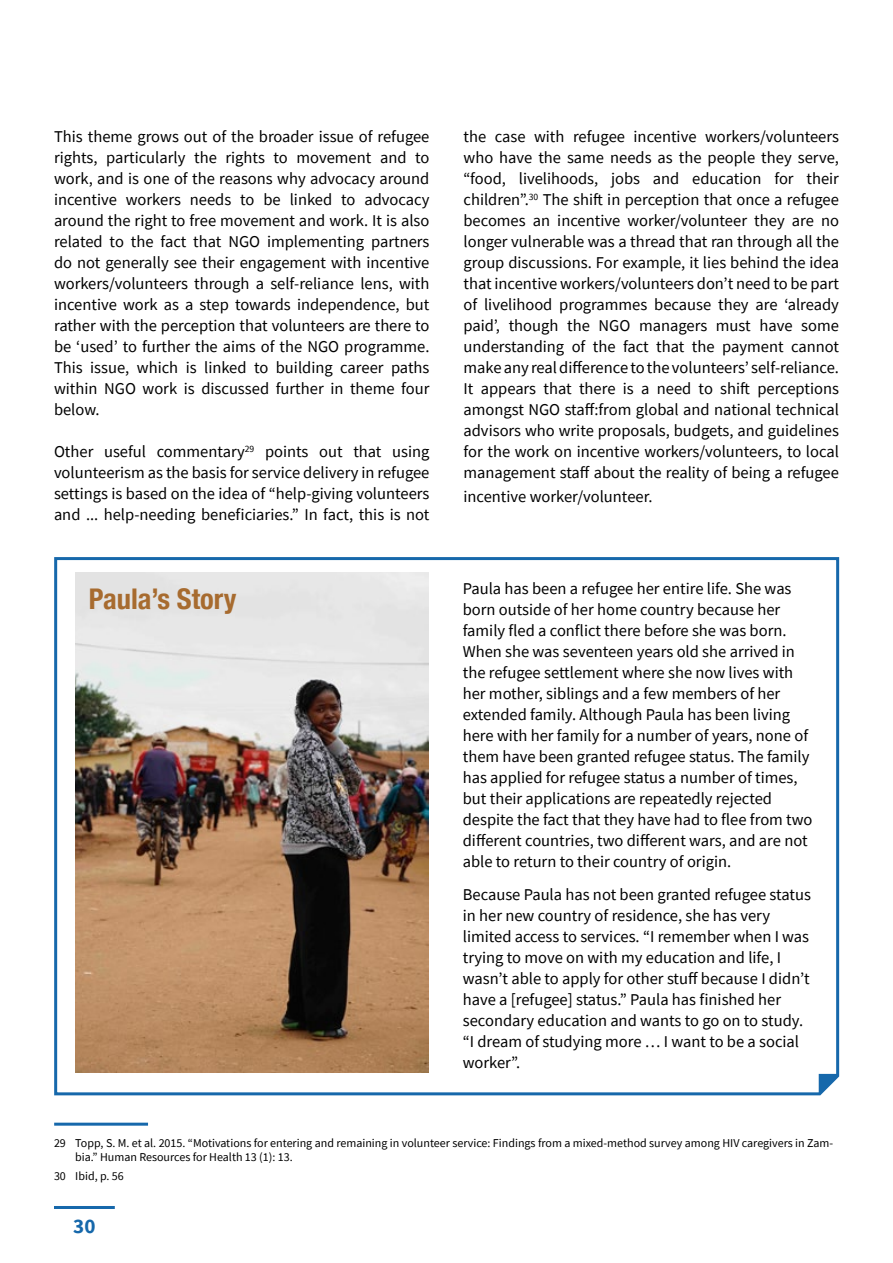
<style>
.page{position:relative;width:893px;height:1263px;background:#fff}
.page>*{position:absolute;margin:0;border:0;box-sizing:border-box;transform-origin:0 0}
.t1{font:700 condensed 28.5px "Helvetica Neue";color:#a76b2f}
.t2{font:700 21px "Source Sans Pro";color:#1668ab}
.t3{font:16.5px/21px "Source Sans Pro";color:#000;text-align:justify}
.t4{font:12px/14.4px "Source Sans Pro";color:#000}
</style>
<div class="page">
<hr style="left:54px;top:1206px;width:61px;height:3px;background:#1668ab">
<svg style="left:54px;top:557px;width:786px;height:539px"></svg>
<img style="left:75px;top:573px;width:354px;height:499px">
<hr style="left:54px;top:1123px;width:94px;height:3px;background:#1668ab">
<p class="t3" style="left:54px;top:126px;width:377px">This theme grows out of the broader issue of refugee rights, particularly the rights to movement and to work, and is one of the reasons why advocacy around incentive workers needs to be linked to advocacy around the right to free movement and work. It is also related to the fact that NGO implementing partners do not generally see their engagement with incentive workers/volunteers through a self-reliance lens, with incentive work as a step towards independence, but rather with the perception that volunteers are there to be ‘used’ to further the aims of the NGO programme.<br>This issue, which is linked to building career paths within NGO work is discussed further in theme four below.</p>
<p class="t3" style="left:54px;top:441px;width:377px">Other useful commentary<sup>29</sup> points out that using volunteerism as the basis for service delivery in refugee settings is based on the idea of “help-giving volunteers and ... help-needing beneficiaries.” In fact, this is not</p>
<p class="t3" style="left:463px;top:126px;width:377px">the case with refugee incentive workers/volunteers who have the same needs as the people they serve, “food, livelihoods, jobs and education for their children”.<sup>30</sup> The shift in perception that once a refugee becomes an incentive worker/volunteer they are no longer vulnerable was a thread that ran through all the group discussions. For example, it lies behind the idea that incentive workers/volunteers don’t need to be part of livelihood programmes because they are ‘already paid’, though the NGO managers must have some understanding of the fact that the payment cannot make any real difference to the volunteers’ self-reliance.<br>It appears that there is a need to shift perceptions amongst NGO staff:from global and national technical advisors who write proposals, budgets, and guidelines for the work on incentive workers/volunteers, to local management staff about the reality of being a refugee</p>
<p class="t3" style="left:463px;top:486px;width:191px">incentive worker/volunteer.</p>
<h1 class="t1" style="left:89px;top:582px;width:149px">Paula’s Story</h1>
<p class="t3" style="left:463px;top:578px;width:351px;text-align:left">Paula has been a refugee her entire life. She was born outside of her home country because her family fled a conflict there before she was born.<br>When she was seventeen years old she arrived in the refugee settlement where she now lives with her mother, siblings and a few members of her extended family. Although Paula has been living here with her family for a number of years, none of them have been granted refugee status. The family has applied for refugee status a number of times, but their applications are repeatedly rejected despite the fact that they have had to flee from two different countries, two different wars, and are not able to return to their country of origin.</p>
<p class="t3" style="left:463px;top:884px;width:350px;text-align:left">Because Paula has not been granted refugee status in her new country of residence, she has very limited access to services. “I remember when I was trying to move on with my education and life, I wasn’t able to apply for other stuff because I didn’t have a [refugee] status.” Paula has finished her secondary education and wants to go on to study. “I dream of studying more … I want to be a social worker”.</p>
<p class="t4" style="left:75px;top:1135px;width:759px;text-indent:-21px">29 Topp, S. M. et al. 2015. “Motivations for entering and remaining in volunteer service: Findings from a mixed-method survey among HIV caregivers in Zam&shy;bia.” Human Resources for Health 13 (1): 13.</p>
<p class="t4" style="left:54px;top:1168px;width:71px">30 Ibid, p. 56</p>
<p class="t2" style="left:73px;top:1212px;width:24px">30</p>
</div>
